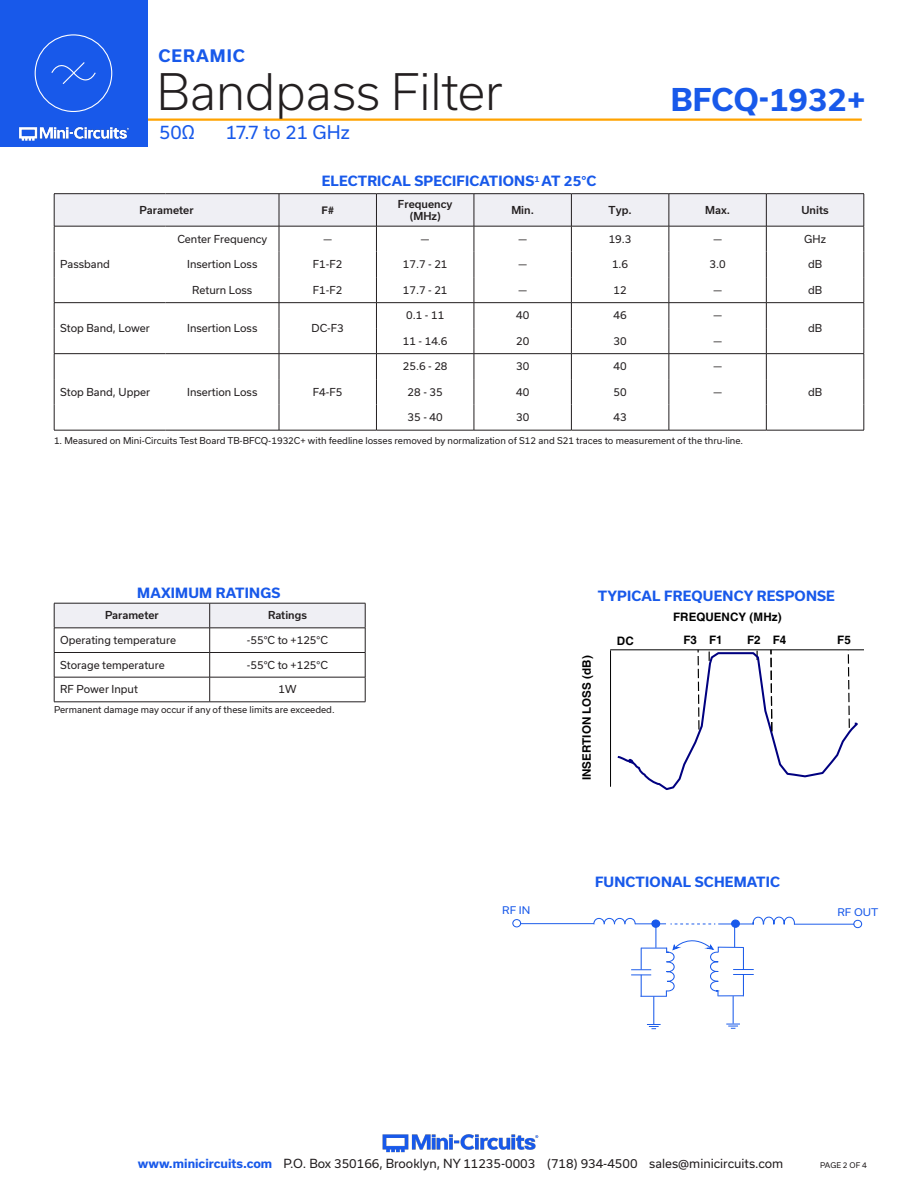
<style>
.page{position:relative;width:918px;height:1188px;background:#fff}
.page>*{position:absolute;margin:0;border:0;box-sizing:border-box;transform-origin:0 0}
.t1{font:300 48px "Usual";color:#231f20}
.t2{font:700 30px "Usual";letter-spacing:.005em;color:#1859ea}
.t3{font:18px "Usual";color:#1859ea}
.t4{font:700 16.5px "Usual";letter-spacing:.065em;color:#1859ea}
.Blue_Headers{font:700 13.5px "Usual";letter-spacing:.015em;color:#1859ea}
.t5{font:12px "Usual";color:#231f20}
.t6{font:700 11.7px "Helvetica";color:#000}
.Table_Body_Center{font:10.5px "Usual";color:#231f20}
.Table_Body_Left_Just{font:10.5px "Usual";color:#231f20}
.Table_Header_Center{font:500 10.5px/12.6px "Usual";color:#231f20;text-align:center}
.t7{font:700 10.5px "Helvetica";color:#231f20}
.t8{font:10.05px "Usual";color:#1859ea;scale:1.06 1}
.Notes{font:9px "Usual";color:#231f20}
.t9{font:7.5px "Usual";color:#231f20}
.s1{font-weight:700;color:#1859ea}
</style>
<div class="page">
<hr style="left:129px;top:118px;width:733px;height:3px;background:#ffa300">
<div style="left:0;top:0;width:147px;height:147px;background:#1859ea"></div>
<img style="left:19px;top:126px;width:110px;height:15px">
<div style="left:35px;top:34px;width:77px;height:78px;border:1px solid #fff;border-radius:50%"></div>
<svg style="left:51px;top:62px;width:45px;height:22px"></svg>
<img style="left:382px;top:1134px;width:157px;height:19px">
<hr style="left:54px;top:193px;width:112px;height:1px;background:#231f20">
<hr style="left:166px;top:193px;width:113px;height:1px;background:#231f20">
<hr style="left:279px;top:193px;width:97px;height:1px;background:#231f20">
<hr style="left:376px;top:193px;width:98px;height:1px;background:#231f20">
<hr style="left:474px;top:193px;width:97px;height:1px;background:#231f20">
<hr style="left:571px;top:193px;width:98px;height:1px;background:#231f20">
<hr style="left:669px;top:193px;width:97px;height:1px;background:#231f20">
<hr style="left:766px;top:193px;width:98px;height:1px;background:#231f20">
<hr style="left:54px;top:430px;width:112px;height:1px;background:#231f20">
<hr style="left:279px;top:430px;width:97px;height:1px;background:#231f20">
<hr style="left:166px;top:430px;width:113px;height:1px;background:#231f20">
<hr style="left:766px;top:430px;width:98px;height:1px;background:#231f20">
<svg style="left:54px;top:194px;width:811px;height:236px"></svg>
<hr style="left:376px;top:430px;width:98px;height:1px;background:#231f20">
<hr style="left:474px;top:430px;width:97px;height:1px;background:#231f20">
<hr style="left:571px;top:430px;width:98px;height:1px;background:#231f20">
<hr style="left:669px;top:430px;width:97px;height:1px;background:#231f20">
<hr style="left:54px;top:702px;width:156px;height:1px;background:#231f20">
<hr style="left:210px;top:702px;width:155px;height:1px;background:#231f20">
<svg style="left:54px;top:603px;width:312px;height:99px"></svg>
<hr style="left:54px;top:628px;width:156px;height:1px;background:#231f20">
<hr style="left:210px;top:628px;width:155px;height:1px;background:#231f20">
<hr style="left:611px;top:649px;width:253px;height:1px;background:#000">
<hr style="left:610px;top:651px;width:1px;height:135px;background:#000">
<svg style="left:615px;top:649px;width:244px;height:141px"></svg>
<hr style="left:521px;top:923px;width:74px;height:1px;background:#1859ea">
<div style="left:512px;top:919px;width:9px;height:8px;border:1px solid #1859ea;border-radius:50%"></div>
<div style="left:853px;top:920px;width:9px;height:8px;border:1px solid #1859ea;border-radius:50%"></div>
<hr style="left:794px;top:924px;width:60px;height:1px;background:#1859ea">
<svg style="left:593px;top:916px;width:202px;height:113px"></svg>
<h3 class="t4" style="left:158px;top:46px;width:88px">CERAMIC</h3>
<h1 class="t1" style="left:157px;top:64px;width:348px">Bandpass Filter</h1>
<h3 class="t3" style="left:159px;top:122px;width:37px">50Ω</h3>
<h3 class="t3" style="left:226px;top:122px;width:126px">17.7 to 21 GHz</h3>
<p class="Blue_Headers" style="left:322px;top:173px;width:276px">ELECTRICAL SPECIFICATIONS<sup>1</sup> AT 25°C</p>
<h2 class="t2" style="left:671px;top:83px;width:196px">BFCQ-1932+</h2>
<p class="Table_Body_Left_Just" style="left:60px;top:258px;width:51px">Passband</p>
<p class="Table_Header_Center" style="left:139px;top:204px;width:56px">Parameter</p>
<p class="t7" style="left:322px;top:204px;width:14px">F#</p>
<p class="Table_Header_Center" style="left:398px;top:197px;width:56px">Frequency (MHz)</p>
<p class="Table_Header_Center" style="left:511px;top:204px;width:24px">Min.</p>
<p class="Table_Header_Center" style="left:609px;top:204px;width:25px">Typ.</p>
<p class="Table_Header_Center" style="left:705px;top:204px;width:26px">Max.</p>
<p class="Table_Header_Center" style="left:801px;top:204px;width:29px">Units</p>
<p class="Table_Body_Center" style="left:177px;top:233px;width:91px">Center Frequency</p>
<p class="Table_Body_Center" style="left:323px;top:233px;width:10px">—</p>
<p class="Table_Body_Center" style="left:421px;top:233px;width:10px">—</p>
<p class="Table_Body_Center" style="left:518px;top:233px;width:10px">—</p>
<p class="Table_Body_Center" style="left:609px;top:233px;width:24px">19.3</p>
<p class="Table_Body_Center" style="left:713px;top:233px;width:10px">—</p>
<p class="Table_Body_Center" style="left:804px;top:233px;width:23px">GHz</p>
<p class="Table_Body_Center" style="left:187px;top:258px;width:72px">Insertion Loss</p>
<p class="Table_Body_Center" style="left:313px;top:258px;width:31px">F1-F2</p>
<p class="Table_Body_Center" style="left:403px;top:258px;width:46px">17.7 - 21</p>
<p class="Table_Body_Center" style="left:518px;top:258px;width:10px">—</p>
<p class="Table_Body_Center" style="left:612px;top:258px;width:18px">1.6</p>
<p class="Table_Body_Center" style="left:710px;top:258px;width:18px">3.0</p>
<p class="Table_Body_Center" style="left:808px;top:258px;width:16px">dB</p>
<p class="Table_Body_Center" style="left:192px;top:284px;width:62px">Return Loss</p>
<p class="Table_Body_Center" style="left:313px;top:284px;width:31px">F1-F2</p>
<p class="Table_Body_Center" style="left:403px;top:284px;width:46px">17.7 - 21</p>
<p class="Table_Body_Center" style="left:518px;top:284px;width:10px">—</p>
<p class="Table_Body_Center" style="left:614px;top:284px;width:15px">12</p>
<p class="Table_Body_Center" style="left:713px;top:284px;width:10px">—</p>
<p class="Table_Body_Center" style="left:808px;top:284px;width:16px">dB</p>
<p class="Table_Body_Center" style="left:406px;top:309px;width:40px">0.1 - 11</p>
<p class="Table_Body_Center" style="left:516px;top:309px;width:15px">40</p>
<p class="Table_Body_Center" style="left:614px;top:309px;width:15px">46</p>
<p class="Table_Body_Center" style="left:713px;top:309px;width:10px">—</p>
<p class="Table_Body_Left_Just" style="left:60px;top:322px;width:91px">Stop Band, Lower</p>
<p class="Table_Body_Center" style="left:187px;top:322px;width:72px">Insertion Loss</p>
<p class="Table_Body_Center" style="left:312px;top:322px;width:34px">DC-F3</p>
<p class="Table_Body_Left_Just" style="left:60px;top:386px;width:91px">Stop Band, Upper</p>
<p class="Table_Body_Center" style="left:187px;top:386px;width:72px">Insertion Loss</p>
<p class="Table_Body_Center" style="left:313px;top:386px;width:31px">F4-F5</p>
<p class="Table_Body_Center" style="left:403px;top:335px;width:46px">11 - 14.6</p>
<p class="Table_Body_Center" style="left:516px;top:335px;width:15px">20</p>
<p class="Table_Body_Center" style="left:614px;top:335px;width:15px">30</p>
<p class="Table_Body_Center" style="left:713px;top:335px;width:10px">—</p>
<p class="Table_Body_Center" style="left:808px;top:322px;width:16px">dB</p>
<p class="Table_Body_Center" style="left:403px;top:360px;width:46px">25.6 - 28</p>
<p class="Table_Body_Center" style="left:516px;top:360px;width:15px">30</p>
<p class="Table_Body_Center" style="left:614px;top:360px;width:15px">40</p>
<p class="Table_Body_Center" style="left:713px;top:360px;width:10px">—</p>
<p class="Table_Body_Center" style="left:408px;top:386px;width:37px">28 - 35</p>
<p class="Table_Body_Center" style="left:516px;top:386px;width:15px">40</p>
<p class="Table_Body_Center" style="left:614px;top:386px;width:15px">50</p>
<p class="Table_Body_Center" style="left:713px;top:386px;width:10px">—</p>
<p class="Table_Body_Center" style="left:808px;top:386px;width:16px">dB</p>
<p class="Table_Body_Center" style="left:408px;top:411px;width:37px">35 - 40</p>
<p class="Table_Body_Center" style="left:516px;top:411px;width:15px">30</p>
<p class="Table_Body_Center" style="left:614px;top:411px;width:15px">43</p>
<p class="Notes" style="left:54px;top:435px;width:691px">1. Measured on Mini-Circuits Test Board TB-BFCQ-1932C+ with feedline losses removed by normalization of S12 and S21 traces to measurement of the thru-line.</p>
<p class="Blue_Headers" style="left:137px;top:586px;width:145px">MAXIMUM RATINGS</p>
<p class="Blue_Headers" style="left:598px;top:589px;width:239px">TYPICAL FREQUENCY RESPONSE</p>
<p class="t6" style="left:617px;top:634px;width:18px">DC</p>
<p class="t6" style="left:683px;top:632px;width:41px">F3 F1</p>
<p class="t6" style="left:747px;top:632px;width:15px">F2</p>
<p class="Table_Header_Center" style="left:105px;top:609px;width:55px">Parameter</p>
<p class="Table_Header_Center" style="left:268px;top:609px;width:40px">Ratings</p>
<p class="Table_Body_Left_Just" style="left:60px;top:634px;width:117px">Operating temperature</p>
<p class="Table_Body_Center" style="left:247px;top:634px;width:83px">-55°C to +125°C</p>
<p class="Table_Body_Left_Just" style="left:60px;top:659px;width:106px">Storage temperature</p>
<p class="Table_Body_Center" style="left:247px;top:659px;width:83px">-55°C to +125°C</p>
<p class="Table_Body_Left_Just" style="left:60px;top:683px;width:79px">RF Power Input</p>
<p class="Table_Body_Center" style="left:278px;top:683px;width:20px">1W</p>
<p class="t6" style="left:673px;top:610px;width:110px">FREQUENCY (MHz)</p>
<p class="t6" style="left:773px;top:632px;width:15px">F4</p>
<p class="t6" style="left:837px;top:632px;width:15px">F5</p>
<p class="t6" style="left:580px;top:780px;width:126px;rotate:-90deg">INSERTION LOSS (dB)</p>
<p class="Notes" style="left:54px;top:704px;width:282px">Permanent damage may occur if any of these limits are exceeded.</p>
<p class="Blue_Headers" style="left:595px;top:874px;width:187px">FUNCTIONAL SCHEMATIC</p>
<p class="t8" style="left:502px;top:905px;width:28px">RF IN</p>
<p class="t8" style="left:837px;top:907px;width:40px">RF OUT</p>
<p class="t5" style="left:138px;top:1157px;width:647px"><span class="s1">www.minicircuits.com</span> P.O. Box 350166, Brooklyn, NY 11235-0003 (718) 934-4500 sales@minicircuits.com</p>
<p class="t9" style="left:820px;top:1161px;width:48px">PAGE 2 OF 4</p>
</div>
